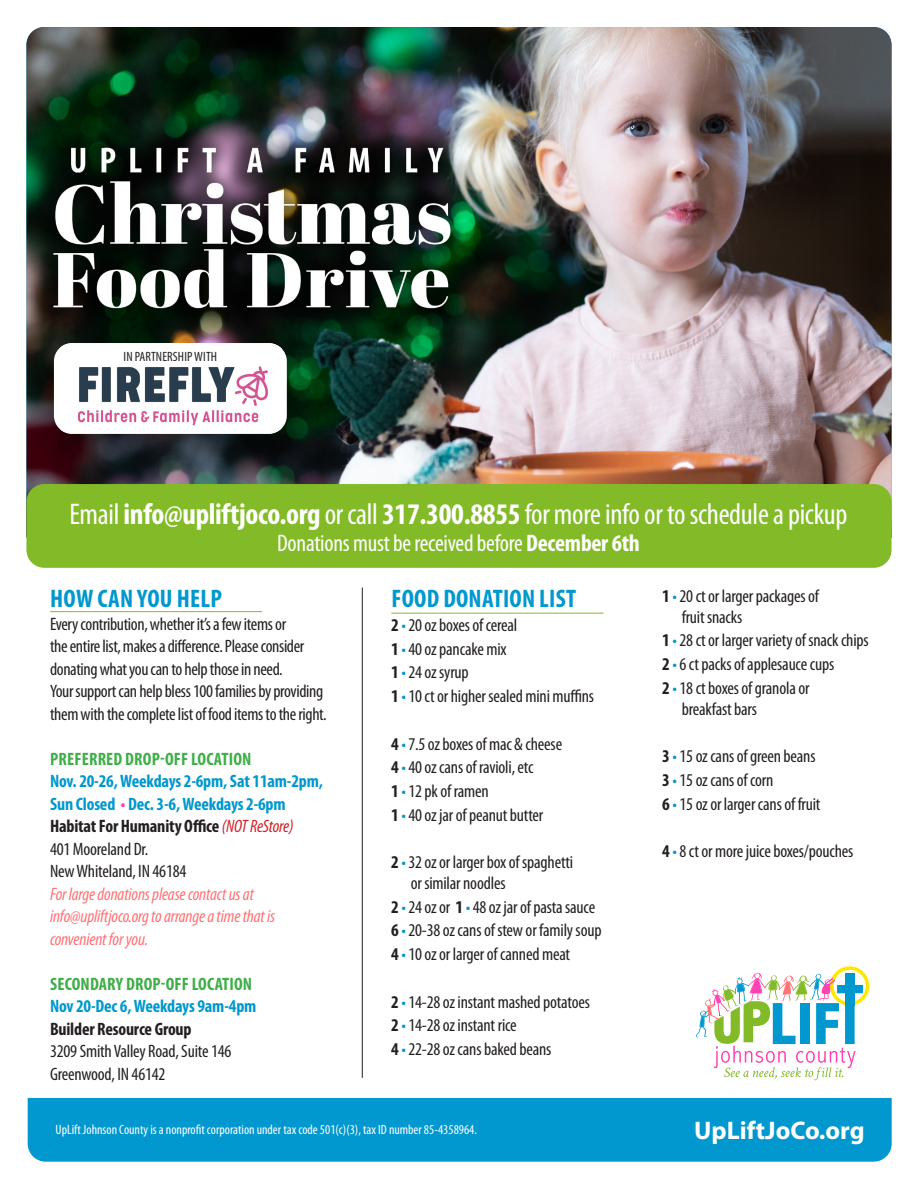
<style>
.page{position:relative;width:918px;height:1188px;background:#fff}
.page>*{position:absolute;margin:0;border:0;box-sizing:border-box;transform-origin:0 0}
.t1{font:condensed 30px "Myriad Pro";letter-spacing:-.01em;color:#fff}
.t2{font:700 condensed 25.5px "Myriad Pro";letter-spacing:.01em;color:#0098ce}
.t3{font:700 25.5px "Myriad Pro";color:#fff}
.t4{font:condensed 24px "Myriad Pro";letter-spacing:-.01em;color:#fff}
.t5{font:condensed 18px/22.5px "Myriad Pro";letter-spacing:-.01em;color:#231f20}
.t6{font:700 condensed 18px/22.5px "Myriad Pro";letter-spacing:-.01em;color:#0098ce}
.t7{font:italic condensed 18px/22.5px "Myriad Pro";letter-spacing:-.01em;color:#ff7276}
.t8{font:700 condensed 18px "Myriad Pro";letter-spacing:-.01em;color:#231f20}
.t9{font:700 condensed 18px "Myriad Pro";letter-spacing:.01em;color:#40ae49}
.t10{font:condensed 13.5px "Myriad Pro";color:#fff}
.t11{font:condensed 13.5px "Myriad Pro";letter-spacing:.01em;color:#231f20}
.s1{font-weight:700}
.s2{color:#ff43b3}
.s3{font-weight:400;font-style:italic;color:#d1232a}
.s4{color:#0098ce}
</style>
<div class="page">
<div style="left:28px;top:1098px;width:864px;height:64px;background:#0098ce"></div>
<img style="left:26px;top:27px;width:866px;height:471px">
<div style="left:26px;top:484px;width:866px;height:84px;background:#82bb27;border-radius:18px"></div>
<div style="left:54px;top:343px;width:233px;height:91px;background:#fff;border-radius:18px"></div>
<img style="left:61px;top:343px;width:221px;height:91px">
<hr style="left:362px;top:588px;width:1px;height:490px;background:#231f20">
<hr style="left:50px;top:611px;width:212px;height:1px;background:#82bb27">
<hr style="left:391px;top:613px;width:213px;height:1px;background:#82bb27">
<div style="left:830px;top:966px;width:39px;height:40px;border:4px solid #ffe700;border-radius:50%"></div>
<svg style="left:696px;top:973px;width:167px;height:107px"></svg>
<p class="t11" style="left:124px;top:348px;width:95px">IN PARTNERSHIP WITH</p>
<p class="t1" style="left:69px;top:496px;width:780px">Email <span class="s1">info@upliftjoco.org</span> or call <span class="s1">317.300.8855</span> for more info or to schedule a pickup</p>
<p class="t4" style="left:277px;top:528px;width:364px">Donations must be received before <span class="s1">December 6th</span></p>
<p class="t2" style="left:50px;top:583px;width:173px">HOW CAN YOU HELP</p>
<p class="t5" style="left:50px;top:612px;width:256px">Every contribution, whether it’s a few items or the entire list, makes a difference. Please consider donating what you can to help those in need.</p>
<p class="t5" style="left:50px;top:680px;width:278px">Your support can help bless 100 families by providing them with the complete list of food items to the right.</p>
<p class="t9" style="left:50px;top:748px;width:203px">PREFERRED DROP-OFF LOCATION</p>
<p class="t6" style="left:50px;top:770px;width:275px">Nov. 20-26, Weekdays 2-6pm, Sat 11am-2pm,<br>Sun Closed <span class="s2">•</span> Dec. 3-6, Weekdays 2-6pm</p>
<p class="t8" style="left:50px;top:815px;width:245px">Habitat For Humanity Office <span class="s3">(NOT ReStore)</span></p>
<p class="t5" style="left:50px;top:837px;width:100px">401 Mooreland Dr.</p>
<p class="t5" style="left:50px;top:860px;width:138px">New Whiteland, IN 46184</p>
<p class="t7" style="left:50px;top:882px;width:227px">For large donations please contact us at info@upliftjoco.org to arrange a time that is convenient for you.</p>
<p class="t9" style="left:50px;top:973px;width:204px">SECONDARY DROP-OFF LOCATION</p>
<p class="t6" style="left:50px;top:995px;width:208px">Nov 20-Dec 6, Weekdays 9am-4pm</p>
<p class="t8" style="left:50px;top:1018px;width:143px">Builder Resource Group</p>
<p class="t5" style="left:50px;top:1040px;width:183px">3209 Smith Valley Road, Suite 146</p>
<p class="t5" style="left:50px;top:1062px;width:117px">Greenwood, IN 46142</p>
<p class="t2" style="left:392px;top:583px;width:186px">FOOD DONATION LIST</p>
<p class="t5" style="left:391px;top:614px;width:128px"><span class="s1">2</span> <span class="s4">•</span> 20 oz boxes of cereal</p>
<p class="t5" style="left:391px;top:637px;width:117px"><span class="s1">1</span> <span class="s4">•</span> 40 oz pancake mix</p>
<p class="t5" style="left:391px;top:661px;width:79px"><span class="s1">1</span> <span class="s4">•</span> 24 oz syrup</p>
<p class="t5" style="left:391px;top:685px;width:204px"><span class="s1">1</span> <span class="s4">•</span> 10 ct or higher sealed mini muffins</p>
<p class="t5" style="left:391px;top:732px;width:172px"><span class="s1">4</span> <span class="s4">•</span> 7.5 oz boxes of mac &amp; cheese</p>
<p class="t5" style="left:391px;top:756px;width:144px"><span class="s1">4</span> <span class="s4">•</span> 40 oz cans of ravioli, etc</p>
<p class="t5" style="left:391px;top:780px;width:99px"><span class="s1">1</span> <span class="s4">•</span> 12 pk of ramen</p>
<p class="t5" style="left:391px;top:803px;width:154px"><span class="s1">1</span> <span class="s4">•</span> 40 oz jar of peanut butter</p>
<p class="t5" style="left:411px;top:851px;width:164px;line-height:21px;text-indent:-20px"><span class="s1">2</span> <span class="s4">•</span> 32 oz or larger box of spaghetti or similar noodles</p>
<p class="t5" style="left:391px;top:895px;width:206px"><span class="s1">2</span> <span class="s4">•</span> 24 oz or <span class="s1">1</span> <span class="s4">•</span> 48 oz jar of pasta sauce</p>
<p class="t5" style="left:391px;top:919px;width:212px"><span class="s1">6</span> <span class="s4">•</span> 20-38 oz cans of stew or family soup</p>
<p class="t5" style="left:391px;top:943px;width:180px"><span class="s1">4</span> <span class="s4">•</span> 10 oz or larger of canned meat</p>
<p class="t5" style="left:391px;top:990px;width:200px"><span class="s1">2</span> <span class="s4">•</span> 14-28 oz instant mashed potatoes</p>
<p class="t5" style="left:391px;top:1014px;width:127px"><span class="s1">2</span> <span class="s4">•</span> 14-28 oz instant rice</p>
<p class="t5" style="left:391px;top:1038px;width:162px"><span class="s1">4</span> <span class="s4">•</span> 22-28 oz cans baked beans</p>
<p class="t10" style="left:56px;top:1121px;width:423px">UpLift Johnson County is a nonprofit corporation under tax code 501(c)(3), tax ID number 85-4358964.</p>
<p class="t5" style="left:682px;top:585px;width:139px;line-height:21px;text-indent:-20px"><span class="s1">1</span> <span class="s4">•</span> 20 ct or larger packages of fruit snacks</p>
<p class="t5" style="left:662px;top:629px;width:208px"><span class="s1">1</span> <span class="s4">•</span> 28 ct or larger variety of snack chips</p>
<p class="t5" style="left:662px;top:653px;width:174px"><span class="s1">2</span> <span class="s4">•</span> 6 ct packs of applesauce cups</p>
<p class="t5" style="left:682px;top:677px;width:129px;line-height:21px;text-indent:-20px"><span class="s1">2</span> <span class="s4">•</span> 18 ct boxes of granola or breakfast bars</p>
<p class="t5" style="left:662px;top:745px;width:155px"><span class="s1">3</span> <span class="s4">•</span> 15 oz cans of green beans</p>
<p class="t5" style="left:662px;top:769px;width:113px"><span class="s1">3</span> <span class="s4">•</span> 15 oz cans of corn</p>
<p class="t5" style="left:662px;top:792px;width:160px"><span class="s1">6</span> <span class="s4">•</span> 15 oz or larger cans of fruit</p>
<p class="t5" style="left:662px;top:840px;width:193px"><span class="s1">4</span> <span class="s4">•</span> 8 ct or more juice boxes/pouches</p>
<p class="t3" style="left:694px;top:1114px;width:172px">UpLiftJoCo.org</p>
</div>
